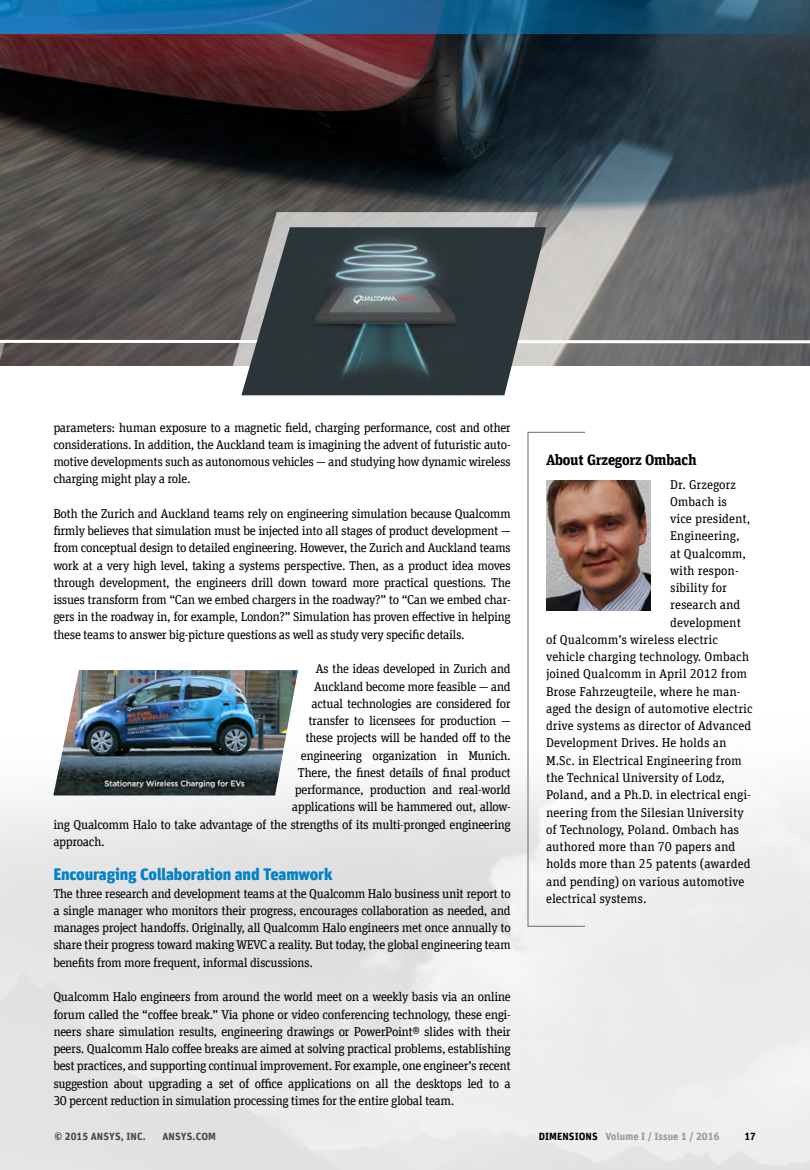
<style>
.page{position:relative;width:810px;height:1170px;background:#fff}
.page>*{position:absolute;margin:0;border:0;box-sizing:border-box;transform-origin:0 0}
.t1{font:900 16.5px "Unit Offc Pro";letter-spacing:-.01em;color:#0081c8}
.t2{font:700 15px "Unit Slab Offc Pro";letter-spacing:-.015em;color:#000}
.t3{font:12.75px/17.2px "Unit Slab Offc Pro";letter-spacing:-.025em;color:#000;text-align:justify}
.t4{font:12.75px "Unit Slab Offc Pro";color:#000}
.t5{font:700 10.5px "Unit Offc Pro";letter-spacing:.01em;color:#97999c}
.t6{font:700 10.5px "Unit Offc Pro";letter-spacing:.01em;color:#4a4a4d}
.t7{font:700 10.5px "Unit Offc Pro";color:#000}
.s1{color:#000}
</style>
<div class="page">
<img style="left:0;top:610px;width:810px;height:559px">
<img style="left:0;top:34px;width:810px;height:291px">
<svg style="left:222px;top:212px;width:320px;height:184px;background:#9e9c9b"></svg>
<svg style="left:0;top:0;width:810px;height:34px;background:#186292"></svg>
<img style="left:546px;top:480px;width:105px;height:130px">
<div style="left:527px;top:431px;width:59px;height:495px;border:1px solid #77787b"></div>
<img style="left:241px;top:227px;width:305px;height:168px">
<img style="left:53px;top:670px;width:245px;height:125px">
<svg style="left:0;top:325px;width:810px;height:59px"></svg>
<p class="t3" style="left:53px;top:418px;width:459px">parameters: human exposure to a magnetic field, charging performance, cost and other considerations. In addition, the Auckland team is imagining the advent of futuristic auto&shy;motive developments such as autonomous vehicles — and studying how dynamic wireless charging might play a role.</p>
<p class="t3" style="left:53px;top:504px;width:459px">Both the Zurich and Auckland teams rely on engineering simulation because Qualcomm firmly believes that simulation must be injected into all stages of product development — from conceptual design to detailed engineering. However, the Zurich and Auckland teams work at a very high level, taking a systems perspective. Then, as a product idea moves through development, the engineers drill down toward more practical questions. The issues transform from “Can we embed chargers in the roadway?” to “Can we embed char&shy;gers in the roadway in, for example, London?” Simulation has proven effective in helping these teams to answer big-picture questions as well as study very specific details.</p>
<p class="t3" style="left:316px;top:659px;width:197px">As the ideas developed in Zurich and</p>
<p class="t3" style="left:314px;top:677px;width:198px">Auckland become more feasible — and</p>
<p class="t3" style="left:311px;top:694px;width:201px">actual technologies are considered for</p>
<p class="t3" style="left:308px;top:711px;width:204px">transfer to licensees for production —</p>
<p class="t3" style="left:305px;top:728px;width:207px">these projects will be handed off to the</p>
<p class="t3" style="left:301px;top:746px;width:211px">engineering organization in Munich.</p>
<p class="t3" style="left:298px;top:763px;width:215px">There, the finest details of final product</p>
<p class="t3" style="left:295px;top:780px;width:217px">performance, production and real-world</p>
<p class="t3" style="left:292px;top:797px;width:221px">applications will be hammered out, allow-</p>
<p class="t3" style="left:53px;top:815px;width:459px">ing Qualcomm Halo to take advantage of the strengths of its multi-pronged engineering</p>
<p class="t3" style="left:53px;top:832px;width:53px">approach.</p>
<p class="t1" style="left:53px;top:862px;width:281px">Encouraging Collaboration and Teamwork</p>
<p class="t3" style="left:53px;top:884px;width:459px">The three research and development teams at the Qualcomm Halo business unit report to a single manager who monitors their progress, encourages collaboration as needed, and manages project handoffs. Originally, all Qualcomm Halo engineers met once annually to share their progress toward making WEVC a reality. But today, the global engineering team benefits from more frequent, informal discussions.</p>
<p class="t3" style="left:53px;top:987px;width:459px">Qualcomm Halo engineers from around the world meet on a weekly basis via an online forum called the “coffee break.” Via phone or video conferencing technology, these engi&shy;neers share simulation results, engineering drawings or PowerPoint® slides with their peers. Qualcomm Halo coffee breaks are aimed at solving practical problems, establishing best practices, and supporting continual improvement. For example, one engineer’s recent suggestion about upgrading a set of office applications on all the desktops led to a 30 percent reduction in simulation processing times for the entire global team.</p>
<p class="t6" style="left:54px;top:1128px;width:93px">© 2015 ANSYS, INC.</p>
<p class="t6" style="left:163px;top:1128px;width:55px">ANSYS.COM</p>
<p class="t5" style="left:539px;top:1128px;width:182px"><span class="s1">DIMENSIONS</span> Volume I / Issue 1 / 2016</p>
<p class="t7" style="left:744px;top:1128px;width:13px">17</p>
<p class="t2" style="left:546px;top:448px;width:152px">About Grzegorz Ombach</p>
<p class="t4" style="left:670px;top:475px;width:67px">Dr. Grzegorz</p>
<p class="t4" style="left:670px;top:492px;width:58px">Ombach is</p>
<p class="t4" style="left:670px;top:510px;width:82px">vice president,</p>
<p class="t4" style="left:670px;top:527px;width:71px">Engineering,</p>
<p class="t4" style="left:670px;top:544px;width:77px">at Qualcomm,</p>
<p class="t4" style="left:670px;top:561px;width:70px">with respon-</p>
<p class="t4" style="left:670px;top:579px;width:58px">sibility for</p>
<p class="t4" style="left:670px;top:596px;width:72px">research and</p>
<p class="t4" style="left:670px;top:613px;width:72px">development</p>
<p class="t4" style="left:546px;top:630px;width:173px">of Qualcomm’s wireless electric</p>
<p class="t4" style="left:546px;top:648px;width:205px">vehicle charging technology. Ombach</p>
<p class="t4" style="left:546px;top:665px;width:203px">joined Qualcomm in April 2012 from</p>
<p class="t4" style="left:546px;top:682px;width:196px">Brose Fahrzeugteile, where he man-</p>
<p class="t4" style="left:546px;top:699px;width:208px">aged the design of automotive electric</p>
<p class="t4" style="left:546px;top:717px;width:207px">drive systems as director of Advanced</p>
<p class="t4" style="left:546px;top:734px;width:182px">Development Drives. He holds an</p>
<p class="t4" style="left:546px;top:751px;width:197px">M.Sc. in Electrical Engineering from</p>
<p class="t4" style="left:546px;top:768px;width:180px">the Technical University of Lodz,</p>
<p class="t4" style="left:546px;top:786px;width:207px">Poland, and a Ph.D. in electrical engi-</p>
<p class="t4" style="left:546px;top:803px;width:199px">neering from the Silesian University</p>
<p class="t4" style="left:546px;top:820px;width:195px">of Technology, Poland. Ombach has</p>
<p class="t4" style="left:546px;top:837px;width:191px">authored more than 70 papers and</p>
<p class="t4" style="left:546px;top:855px;width:206px">holds more than 25 patents (awarded</p>
<p class="t4" style="left:546px;top:872px;width:200px">and pending) on various automotive</p>
<p class="t4" style="left:546px;top:889px;width:102px">electrical systems.</p>
</div>
